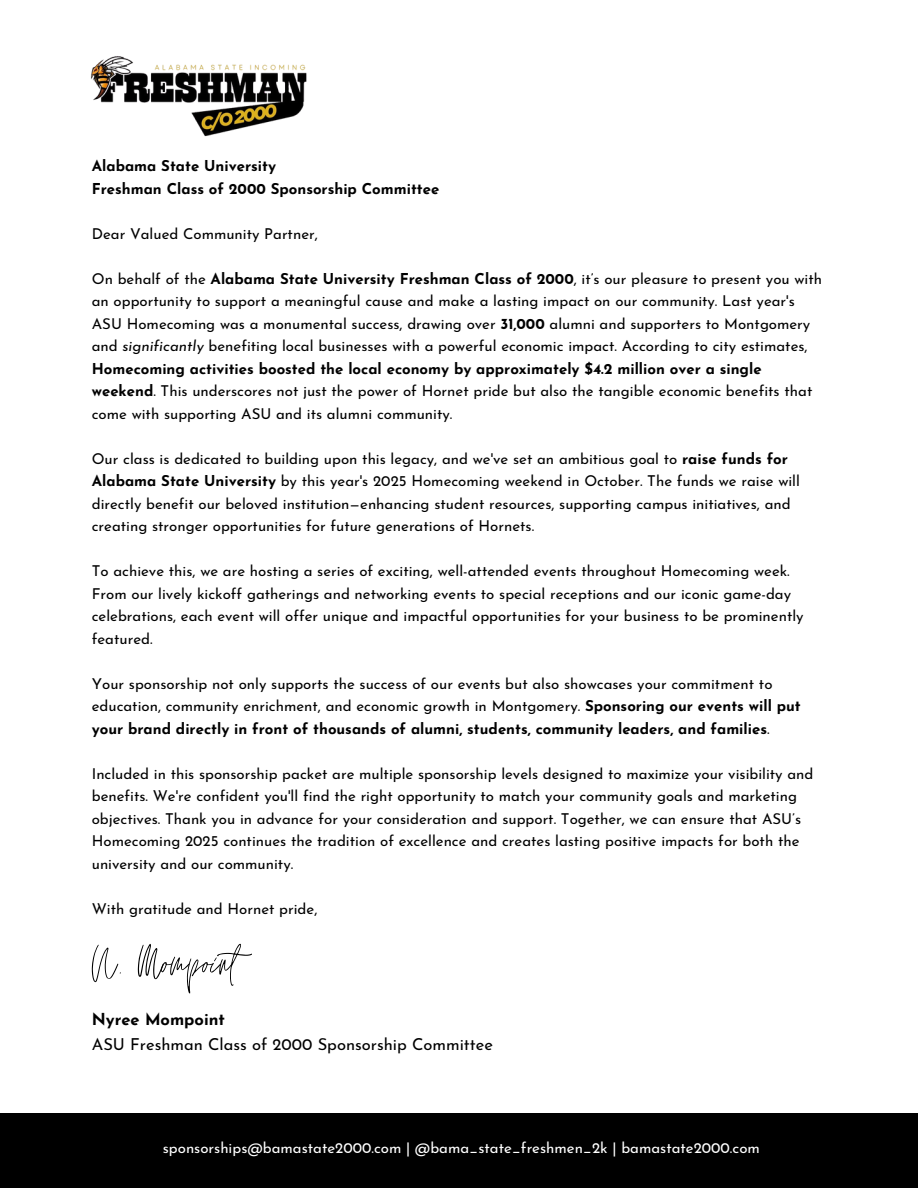
<style>
.page{position:relative;width:918px;height:1188px;background:#fff}
.page>*{position:absolute;margin:0;border:0;box-sizing:border-box;transform-origin:0 0}
.t1{font:57px "Jonathan";color:#000}
.t2{font:16.5px "Josefin Sans";color:#000}
.t3{font:700 16.5px "Josefin Sans";color:#000}
.t4{font:15px/22.5px "Josefin Sans";color:#000}
.t5{font:15px "Josefin Sans";color:#fff}
.t6{font:700 15px/22.5px "Josefin Sans";color:#000}
.s1{font-weight:700}
.s2{font-style:italic}
</style>
<div class="page">
<div style="left:0;top:1113px;width:918px;height:75px;background:#000"></div>
<img style="left:90px;top:56px;width:217px;height:81px">
<p class="t6" style="left:92px;top:156px;width:349px">Alabama State University<br>Freshman Class of 2000 Sponsorship Committee</p>
<h1 class="t4" style="left:92px;top:224px;width:228px">Dear Valued Community Partner,</h1>
<p class="t4" style="left:92px;top:269px;width:732px">On behalf of the <span class="s1">Alabama State University Freshman Class of 2000</span>, it’s our pleasure to present you with an opportunity to support a meaningful cause and make a lasting impact on our community. Last year's ASU Homecoming was a monumental success, drawing over <span class="s1">31,000</span> alumni and supporters to Montgomery and <span class="s2">significantly</span> benefiting local businesses with a powerful economic impact. According to city estimates, <span class="s1">Homecoming activities boosted the local economy by approximately $4.2 million over a single weekend</span>. This underscores not just the power of Hornet pride but also the tangible economic benefits that come with supporting ASU and its alumni community.</p>
<p class="t4" style="left:92px;top:449px;width:710px">Our class is dedicated to building upon this legacy, and we've set an ambitious goal to <span class="s1">raise funds for Alabama State University</span> by this year's 2025 Homecoming weekend in October. The funds we raise will directly benefit our beloved institution—enhancing student resources, supporting campus initiatives, and creating stronger opportunities for future generations of Hornets.</p>
<p class="t4" style="left:92px;top:561px;width:713px">To achieve this, we are hosting a series of exciting, well-attended events throughout Homecoming week.<br>From our lively kickoff gatherings and networking events to special receptions and our iconic game-day celebrations, each event will offer unique and impactful opportunities for your business to be prominently featured.</p>
<p class="t4" style="left:92px;top:674px;width:711px">Your sponsorship not only supports the success of our events but also showcases your commitment to education, community enrichment, and economic growth in Montgomery. <span class="s1">Sponsoring our events will put your brand directly in front of thousands of alumni, students, community leaders, and families</span>.</p>
<p class="t4" style="left:92px;top:764px;width:723px">Included in this sponsorship packet are multiple sponsorship levels designed to maximize your visibility and benefits. We're confident you'll find the right opportunity to match your community goals and marketing objectives. Thank you in advance for your consideration and support. Together, we can ensure that ASU’s Homecoming 2025 continues the tradition of excellence and creates lasting positive impacts for both the university and our community.</p>
<p class="t4" style="left:92px;top:899px;width:227px">With gratitude and Hornet pride,</p>
<p class="t1" style="left:92px;top:931px;width:176px">N. Mompoint</p>
<p class="t3" style="left:92px;top:1013px;width:135px">Nyree Mompoint</p>
<p class="t2" style="left:92px;top:1037px;width:403px">ASU Freshman Class of 2000 Sponsorship Committee</p>
<p class="t5" style="left:163px;top:1142px;width:599px">sponsorships@bamastate2000.com | @bama_state_freshmen_2k | bamastate2000.com</p>
</div>
